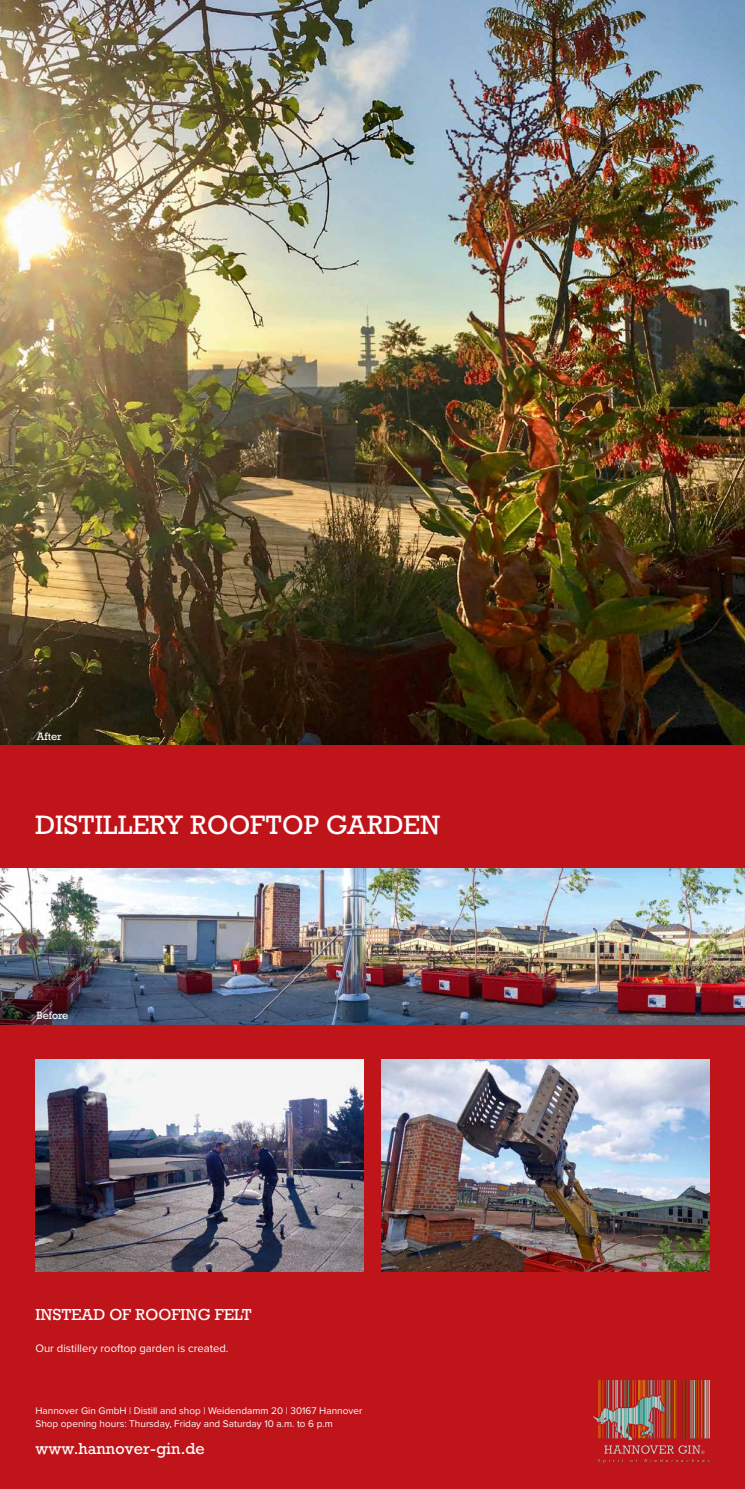
<style>
.page{position:relative;width:745px;height:1489px;background:#fff}
.page>*{position:absolute;margin:0;border:0;box-sizing:border-box;transform-origin:0 0}
.t1{font:25px "Rockwell";color:#fff}
.t2{font:15px "Rockwell";color:#fff}
.t3{font:11.25px "Proxima Nova";color:#fff}
.t4{font:10px/13.8px "Proxima Nova";color:#fff}
.t5{font:10px "Rockwell";color:#fff}
</style>
<div class="page">
<div style="left:0;top:0;width:744px;height:1488px;background:#bf141a"></div>
<img style="left:0;top:0;width:744px;height:744px">
<img style="left:0;top:868px;width:744px;height:156px">
<img style="left:381px;top:1059px;width:328px;height:211px">
<img style="left:35px;top:1059px;width:328px;height:211px">
<img style="left:593px;top:1380px;width:116px;height:82px">
<p class="t5" style="left:36px;top:729px;width:27px">After</p>
<h1 class="t1" style="left:35px;top:809px;width:406px">DISTILLERY ROOFTOP GARDEN</h1>
<p class="t5" style="left:36px;top:1009px;width:33px">Before</p>
<h2 class="t2" style="left:35px;top:1304px;width:217px">INSTEAD OF ROOFING FELT</h2>
<p class="t3" style="left:35px;top:1340px;width:194px">Our distillery rooftop garden is created.</p>
<p class="t4" style="left:35px;top:1402px;width:328px">Hannover Gin GmbH | Distill and shop | Weidendamm 20 | 30167 Hannover<br>Shop opening hours: Thursday, Friday and Saturday 10 a.m. to 6 p.m</p>
<h2 class="t2" style="left:35px;top:1438px;width:171px">www.hannover-gin.de</h2>
</div>
